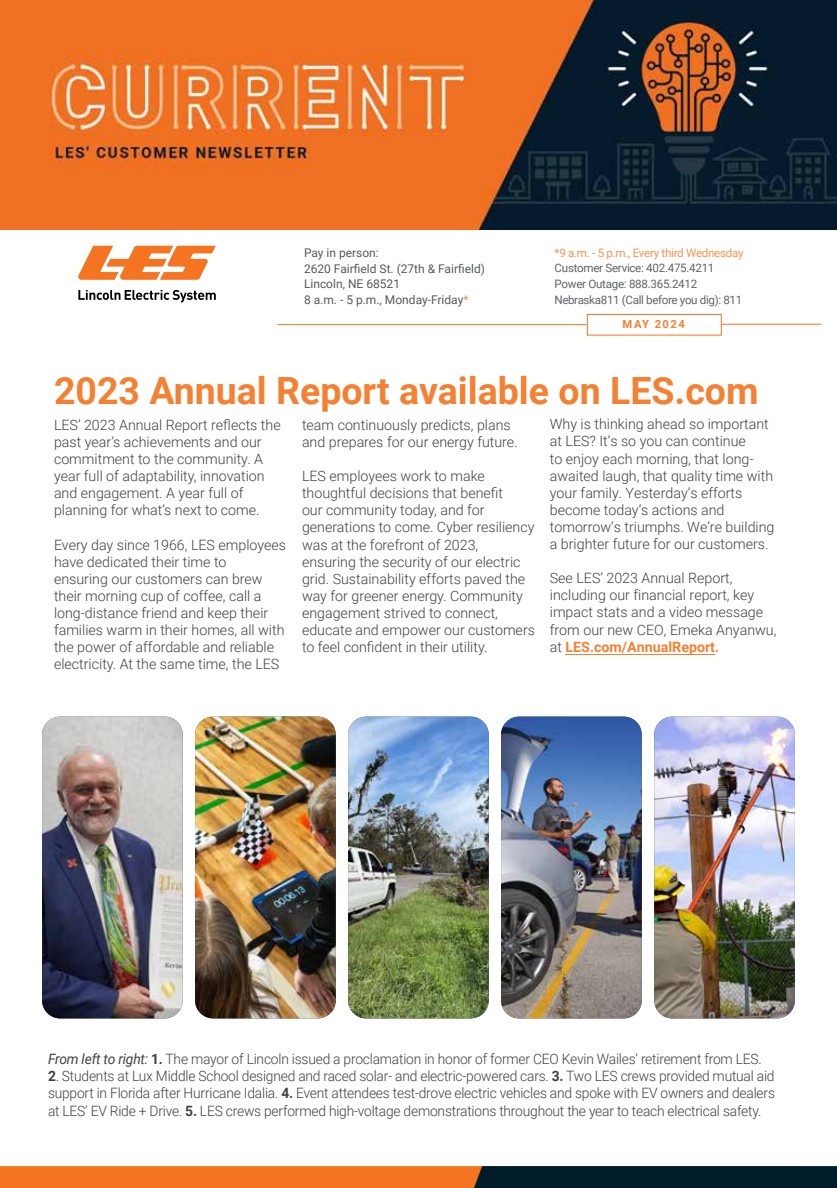
<style>
.page{position:relative;width:837px;height:1188px;background:#fff}
.page>*{position:absolute;margin:0;border:0;box-sizing:border-box;transform-origin:0 0}
.t1{font:700 37.5px "Roboto";color:#f58032}
.t2{font:300 14.25px/17.1px "Roboto";color:#414042}
.t3{font:12px/15.8px "Roboto";color:#58595b}
.t4{font:11.7px/15.8px "Roboto";letter-spacing:-.025em;color:#636466}
.t5{font:11.7px "Roboto";letter-spacing:-.025em;color:#f79351}
.t6{font:700 11.25px "Roboto";letter-spacing:.135em;color:#f58032}
.s1{color:#f68d47}
.s2{font-weight:700;color:#f58032}
.s3{font-weight:400;font-style:italic}
.s4{font-weight:700}
</style>
<div class="page">
<hr style="left:565px;top:654px;width:150px;height:1px;background:#f58032">
<img style="left:42px;top:717px;width:141px;height:301px">
<img style="left:195px;top:717px;width:141px;height:301px">
<img style="left:501px;top:717px;width:141px;height:301px">
<img style="left:348px;top:717px;width:141px;height:301px">
<img style="left:654px;top:717px;width:141px;height:301px">
<div style="left:0;top:1166px;width:798px;height:22px;background:#f47421"></div>
<div style="left:474px;top:1166px;width:363px;height:22px;background:#001c2b"></div>
<hr style="left:277px;top:324px;width:310px;height:1px;background:#f47421">
<hr style="left:722px;top:324px;width:99px;height:1px;background:#f47421">
<div style="left:587px;top:314px;width:135px;height:21px;border:1px solid #f47421"></div>
<svg style="left:78px;top:290px;width:138px;height:12px"></svg>
<svg style="left:78px;top:246px;width:138px;height:34px"></svg>
<img style="left:0;top:0;width:837px;height:230px">
<p class="t3" style="left:304px;top:244px;width:182px">Pay in person:<br>2620 Fairfield St. (27th &amp; Fairfield)<br>Lincoln, NE 68521<br>8 a.m. - 5 p.m., Monday-Friday<span class="s1">*</span></p>
<p class="t5" style="left:555px;top:244px;width:190px">*9 a.m. - 5 p.m., Every third Wednesday</p>
<p class="t4" style="left:554px;top:260px;width:189px">Customer Service: 402.475.4211<br>Power Outage: 888.365.2412<br>Nebraska811 (Call before you dig): 811</p>
<p class="t6" style="left:623px;top:316px;width:64px">MAY 2024</p>
<h1 class="t1" style="left:54px;top:364px;width:706px">2023 Annual Report available on LES.com</h1>
<p class="t2" style="left:54px;top:416px;width:228px">LES’ 2023 Annual Report reflects the past year’s achievements and our commitment to the community. A year full of adaptability, innovation and engagement. A year full of planning for what’s next to come.</p>
<p class="t2" style="left:54px;top:535px;width:234px">Every day since 1966, LES employees have dedicated their time to<br>ensuring our customers can brew their morning cup of coffee, call a long-distance friend and keep their families warm in their homes, all with the power of affordable and reliable electricity. At the same time, the LES</p>
<p class="t2" style="left:550px;top:415px;width:226px">Why is thinking ahead so important at LES? It’s so you can continue<br>to enjoy each morning, that long&shy;awaited laugh, that quality time with your family. Yesterday’s efforts become today’s actions and tomorrow’s triumphs. We’re building a brighter future for our customers.</p>
<p class="t2" style="left:550px;top:569px;width:228px">See LES’ 2023 Annual Report, including our financial report, key impact stats and a video message from our new CEO, Emeka Anyanwu, at <span class="s2">LES.com/AnnualReport.</span></p>
<p class="t2" style="left:302px;top:416px;width:217px">team continuously predicts, plans and prepares for our energy future.</p>
<p class="t2" style="left:302px;top:467px;width:234px">LES employees work to make thoughtful decisions that benefit<br>our community today, and for generations to come. Cyber resiliency was at the forefront of 2023, ensuring the security of our electric grid. Sustainability efforts paved the way for greener energy. Community engagement strived to connect, educate and empower our customers to feel confident in their utility.</p>
<p class="t2" style="left:48px;top:1050px;width:715px"><span class="s3">From left to right:</span> <span class="s4">1.</span> The mayor of Lincoln issued a proclamation in honor of former CEO Kevin Wailes’ retirement from LES.</p>
<p class="t2" style="left:48px;top:1067px;width:729px;text-align:justify"><span class="s4">2</span>. Students at Lux Middle School designed and raced solar- and electric-powered cars. <span class="s4">3.</span> Two LES crews provided mutual aid support in Florida after Hurricane Idalia. <span class="s4">4.</span> Event attendees test-drove electric vehicles and spoke with EV owners and dealers at LES’ EV Ride + Drive. <span class="s4">5.</span> LES crews performed high-voltage demonstrations throughout the year to teach electrical safety.</p>
</div>
